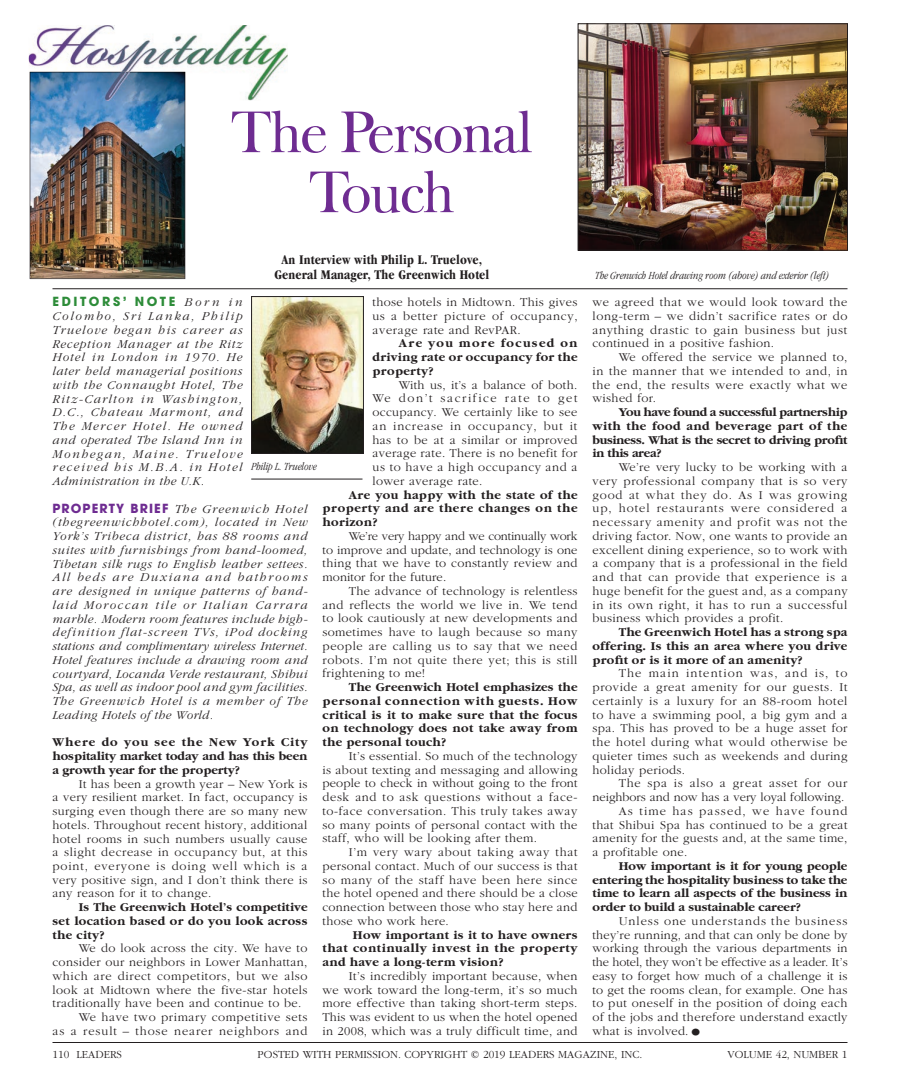
<style>
.page{position:relative;width:900px;height:1080px;background:#fff}
.page>*{position:absolute;margin:0;border:0;box-sizing:border-box;transform-origin:0 0}
.t1{font:60px/60px "Frys Baskerville BT";letter-spacing:-.04em;color:#6e2c91;text-align:center}
.t2{font:700 condensed 13.75px/15px "Garamond";letter-spacing:.01em;color:#231f20;text-align:center}
.t3{font:300 12.5px/13.8px "Garamond";letter-spacing:.03em;color:#231f20;text-align:justify}
.t4{font:italic 300 12.5px/13.8px "Garamond";letter-spacing:.07em;color:#231f20;text-align:justify}
.t5{font:700 12.5px/13.8px "Garamond";letter-spacing:.03em;color:#231f20;text-align:justify}
.t6{font:300 12.5px "Garamond";letter-spacing:.05em;color:#231f20}
.t7{font:300 12.5px "Garamond";color:#231f20}
.t8{font:300 12.5px "Garamond";letter-spacing:.07em;color:#231f20}
.t9{font:300 12.5px "Garamond";letter-spacing:.06em;color:#231f20}
.t10{font:300 12.5px "Garamond";letter-spacing:.09em;color:#231f20}
.t11{font:700 12.5px "Avant Garde";letter-spacing:.21em;color:#2d8c39}
.t12{font:300 11.25px "Garamond";color:#231f20}
.t13{font:italic 300 condensed 11.25px "Garamond";color:#231f20}
.s1{font-family:"Garamond";font-weight:300;font-style:italic;color:#231f20}
.s2{font-family:"Avant Garde";font-weight:700;font-style:normal;color:#6e2c91}
.s3{font-size:22.5px}
</style>
<div class="page">
<img style="left:30px;top:100px;width:155px;height:179px">
<img style="left:29px;top:25px;width:259px;height:75px">
<img style="left:30px;top:72px;width:155px;height:28px">
<img style="left:253px;top:298px;width:109px;height:154px">
<div style="left:251px;top:296px;width:113px;height:158px;border:1px solid #231f20"></div>
<hr style="left:251px;top:479px;width:111px;height:1px;background:#231f20">
<hr style="left:52px;top:288px;width:796px;height:1px;background:#231f20">
<img style="left:580px;top:25px;width:266px;height:224px">
<div style="left:578px;top:23px;width:270px;height:228px;border:1px solid #231f20"></div>
<hr style="left:52px;top:1042px;width:796px;height:1px;background:#231f20">
<h1 class="t1" style="left:230px;top:100px;width:305px">The Personal<br>Touch</h1>
<p class="t2" style="left:274px;top:252px;width:216px">An Interview with Philip L. Truelove,<br>General Manager, The Greenwich Hotel</p>
<p class="t11" style="left:52px;top:294px;width:192px">EDITORS’ NOTE <span class="s1">Born in</span></p>
<p class="t4" style="left:52px;top:309px;width:192px">Colombo, Sri Lanka, Philip Truelove began his career as Reception Manager at the Ritz Hotel in London in 1970. He later held managerial positions with the Connaught Hotel, The Ritz-Carlton in Washington, D.C., Chateau Marmont, and The Mercer Hotel. He owned and operated The Island Inn in Monhegan, Maine. Truelove received his M.B.A. in Hotel Administration in the U.K.</p>
<p class="t4" style="left:52px;top:502px;width:257px"><span class="s2">PROPERTY BRIEF</span> The Greenwich Hotel (thegreenwichhotel.com), located in New York’s Tribeca district, has 88 rooms and suites with furnishings from hand-loomed, Tibetan silk rugs to English leather settees.<br>All beds are Duxiana and bathrooms are designed in unique patterns of hand&shy;laid Moroccan tile or Italian Carrara marble. Modern room features include high&shy;definition flat-screen TVs, iPod docking stations and complimentary wireless Internet.<br>Hotel features include a drawing room and courtyard, Locanda Verde restaurant, Shibui Spa, as well as indoor pool and gym facilities.<br>The Greenwich Hotel is a member of The Leading Hotels ofthe World.</p>
<p class="t5" style="left:52px;top:736px;width:257px">Where do you see the New York City hospitality market today and has this been a growth year for the property?</p>
<p class="t3" style="left:52px;top:777px;width:257px;text-indent:26px">It has been a growth year – New York is a very resilient market. In fact, occupancy is surging even though there are so many new hotels. Throughout recent history, additional hotel rooms in such numbers usually cause a slight decrease in occupancy but, at this point, everyone is doing well which is a very positive sign, and I don’t think there is any reason for it to change.</p>
<p class="t5" style="left:52px;top:901px;width:257px;text-indent:26px">Is The Greenwich Hotel’s competitive set location based or do you look across the city?</p>
<p class="t3" style="left:79px;top:942px;width:230px">We do look across the city. We have to</p>
<p class="t3" style="left:52px;top:956px;width:257px">consider our neighbors in Lower Manhattan,</p>
<p class="t6" style="left:52px;top:969px;width:256px">which are direct competitors, but we also</p>
<p class="t3" style="left:52px;top:983px;width:256px">look at Midtown where the five-star hotels</p>
<p class="t3" style="left:52px;top:997px;width:251px">traditionally have been and continue to be.</p>
<p class="t6" style="left:79px;top:1011px;width:230px">We have two primary competitive sets</p>
<p class="t8" style="left:52px;top:1024px;width:256px">as a result – those nearer neighbors and</p>
<p class="t3" style="left:372px;top:296px;width:207px">those hotels in Midtown. This gives us a better picture of occupancy, average rate and RevPAR.</p>
<p class="t5" style="left:372px;top:337px;width:207px;text-indent:26px">Are you more focused on driving rate or occupancy for the property?</p>
<p class="t3" style="left:372px;top:378px;width:207px;text-indent:26px">With us, it’s a balance of both.<br>We don’t sacrifice rate to get occupancy. We certainly like to see an increase in occupancy, but it has to be at a similar or improved average rate. There is no benefit for us to have a high occupancy and a lower average rate.</p>
<p class="t5" style="left:322px;top:488px;width:257px;text-indent:26px">Are you happy with the state of the property and are there changes on the horizon?</p>
<p class="t3" style="left:322px;top:529px;width:257px;text-indent:26px">We’re very happy and we continually work to improve and update, and technology is one thing that we have to constantly review and monitor for the future.</p>
<p class="t3" style="left:322px;top:584px;width:257px;text-indent:26px">The advance of technology is relentless and reflects the world we live in. We tend to look cautiously at new developments and sometimes have to laugh because so many people are calling us to say that we need robots. I’m not quite there yet; this is still frightening to me!</p>
<p class="t5" style="left:322px;top:681px;width:257px;text-indent:26px">The Greenwich Hotel emphasizes the personal connection with guests. How critical is it to make sure that the focus on technology does not take away from the personal touch?</p>
<p class="t3" style="left:322px;top:749px;width:257px;text-indent:26px">It’s essential. So much of the technology is about texting and messaging and allowing people to check in without going to the front desk and to ask questions without a face&shy;to-face conversation. This truly takes away so many points of personal contact with the staff, who will be looking after them.</p>
<p class="t3" style="left:322px;top:846px;width:257px;text-indent:26px">I’m very wary about taking away that personal contact. Much of our success is that so many of the staff have been here since the hotel opened and there should be a close connection between those who stay here and those who work here.</p>
<p class="t5" style="left:322px;top:928px;width:257px;text-indent:30px">How important is it to have owners that continually invest in the property and have a long-term vision?</p>
<p class="t3" style="left:322px;top:969px;width:257px;text-indent:26px">It’s incredibly important because, when we work toward the long-term, it’s so much more effective than taking short-term steps.<br>This was evident to us when the hotel opened in 2008, which was a truly difficult time, and</p>
<p class="t13" style="left:252px;top:460px;width:67px">Philip L. Truelove</p>
<p class="t13" style="left:596px;top:269px;width:235px">The Grenwich Hotel drawing room (above) and exterior (left)</p>
<p class="t3" style="left:592px;top:296px;width:257px">we agreed that we would look toward the long-term – we didn’t sacrifice rates or do anything drastic to gain business but just continued in a positive fashion.</p>
<p class="t3" style="left:592px;top:351px;width:256px;text-indent:26px">We offered the service we planned to, in the manner that we intended to and, in the end, the results were exactly what we wished for.</p>
<p class="t5" style="left:592px;top:406px;width:257px;text-indent:26px">You have found a successful partnership with the food and beverage part of the business. What is the secret to driving profit in this area?</p>
<p class="t3" style="left:592px;top:461px;width:257px;text-indent:26px">We’re very lucky to be working with a very professional company that is so very good at what they do. As I was growing up, hotel restaurants were considered a necessary amenity and profit was not the driving factor. Now, one wants to provide an excellent dining experience, so to work with a company that is a professional in the field and that can provide that experience is a huge benefit for the guest and, as a company in its own right, it has to run a successful business which provides a profit.</p>
<p class="t5" style="left:592px;top:626px;width:256px;text-indent:26px">The Greenwich Hotel has a strong spa offering. Is this an area where you drive profit or is it more of an amenity?</p>
<p class="t3" style="left:592px;top:667px;width:257px;text-indent:26px">The main intention was, and is, to provide a great amenity for our guests. It certainly is a luxury for an 88-room hotel to have a swimming pool, a big gym and a spa. This has proved to be a huge asset for the hotel during what would otherwise be quieter times such as weekends and during holiday periods.</p>
<p class="t9" style="left:619px;top:777px;width:230px">The spa is also a great asset for our</p>
<p class="t7" style="left:592px;top:791px;width:253px">neighbors and now has a very loyal following.</p>
<p class="t10" style="left:619px;top:804px;width:230px">As time has passed, we have found</p>
<p class="t3" style="left:592px;top:818px;width:256px">that Shibui Spa has continued to be a great</p>
<p class="t3" style="left:592px;top:832px;width:257px">amenity for the guests and, at the same time,</p>
<p class="t3" style="left:592px;top:846px;width:97px">a profitable one.</p>
<p class="t5" style="left:592px;top:859px;width:257px;text-indent:26px">How important is it for young people entering the hospitality business to take the time to learn all aspects of the business in order to build a sustainable career?</p>
<p class="t3" style="left:592px;top:914px;width:257px;text-indent:26px">Unless one understands the business they’re running, and that can only be done by working through the various departments in the hotel, they won’t be effective as a leader. It’s easy to forget how much of a challenge it is to get the rooms clean, for example. One has to put oneself in the position of doing each of the jobs and the refore understand exactly what is involved.<span class="s3">•</span></p>
<p class="t12" style="left:52px;top:1048px;width:71px">110 LEADERS</p>
<p class="t12" style="left:258px;top:1048px;width:386px">POSTED WITH PERMISSION. COPYRIGHT © 2019 LEADERS MAGAZINE, INC.</p>
<p class="t12" style="left:728px;top:1048px;width:121px">VOLUME 42, NUMBER 1</p>
</div>
